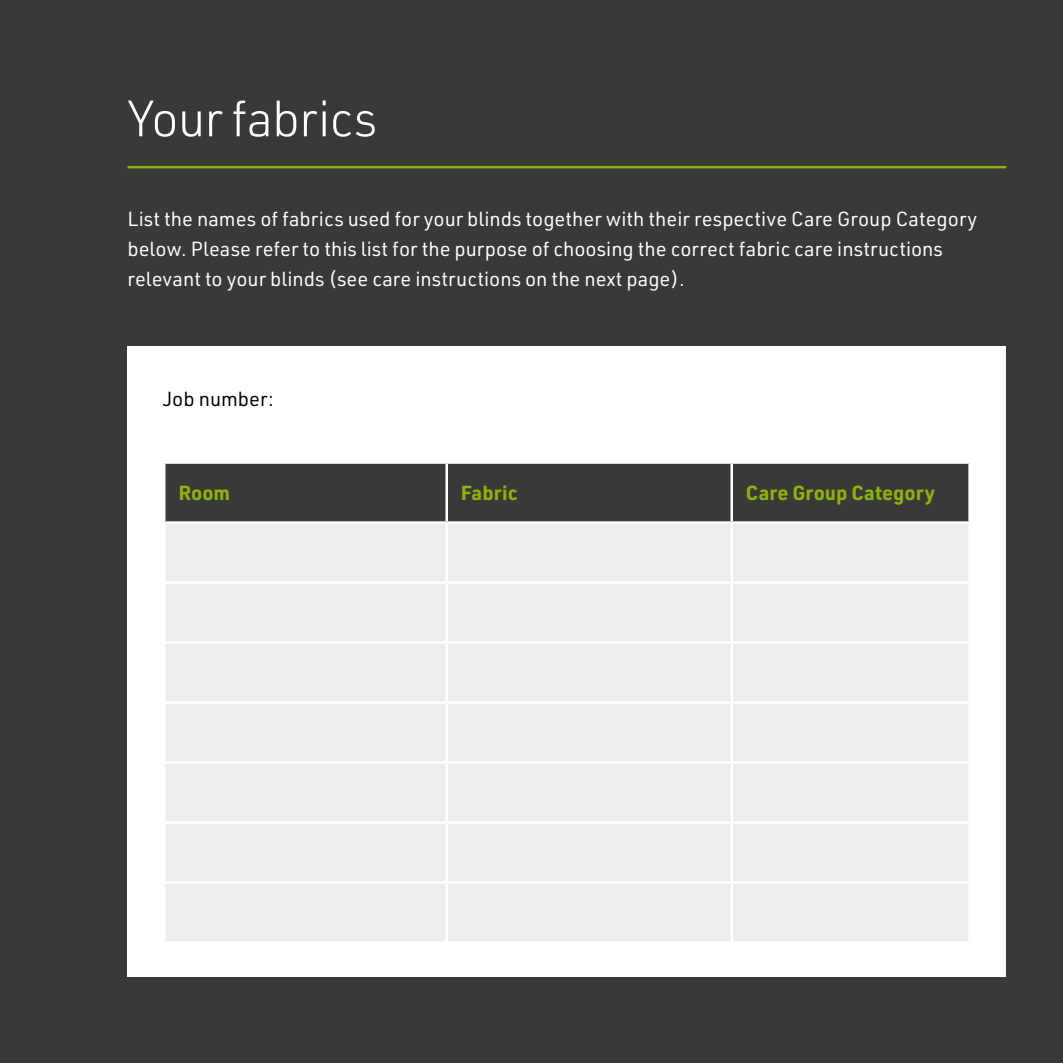
<style>
.page{position:relative;width:1063px;height:1063px;background:#393937}
.page>*{position:absolute;margin:0;border:0;box-sizing:border-box;transform-origin:0 0}
.t1{font:300 50px "URWDIN";letter-spacing:-.02em;color:#fff}
.t2{font:20px/30px "URWDIN";color:#fff}
.t3{font:700 20px "URWDIN";color:#8cb110}
.t4{font:20px "URWDIN";color:#000}
</style>
<div class="page">
<div style="left:128px;top:346px;width:878px;height:630px;background:#fff"></div>
<div style="left:165px;top:464px;width:803px;height:57px;background:#393937"></div>
<div style="left:166px;top:524px;width:802px;height:417px;background:#ecedec"></div>
<hr style="left:445px;top:464px;width:3px;height:57px;background:#fff">
<hr style="left:730px;top:464px;width:3px;height:57px;background:#fff">
<hr style="left:445px;top:524px;width:3px;height:57px;background:#fff">
<hr style="left:730px;top:524px;width:3px;height:57px;background:#fff">
<hr style="left:163px;top:581px;width:284px;height:3px;background:#fff">
<hr style="left:447px;top:581px;width:285px;height:3px;background:#fff">
<hr style="left:445px;top:584px;width:3px;height:57px;background:#fff">
<hr style="left:732px;top:581px;width:239px;height:3px;background:#fff">
<hr style="left:730px;top:584px;width:3px;height:57px;background:#fff">
<hr style="left:163px;top:641px;width:284px;height:3px;background:#fff">
<hr style="left:447px;top:641px;width:285px;height:3px;background:#fff">
<hr style="left:445px;top:644px;width:3px;height:57px;background:#fff">
<hr style="left:732px;top:641px;width:239px;height:3px;background:#fff">
<hr style="left:730px;top:644px;width:3px;height:57px;background:#fff">
<hr style="left:163px;top:701px;width:284px;height:3px;background:#fff">
<hr style="left:447px;top:701px;width:285px;height:3px;background:#fff">
<hr style="left:445px;top:704px;width:3px;height:57px;background:#fff">
<hr style="left:732px;top:701px;width:239px;height:3px;background:#fff">
<hr style="left:730px;top:704px;width:3px;height:57px;background:#fff">
<hr style="left:163px;top:761px;width:284px;height:3px;background:#fff">
<hr style="left:447px;top:761px;width:285px;height:3px;background:#fff">
<hr style="left:445px;top:764px;width:3px;height:57px;background:#fff">
<hr style="left:732px;top:761px;width:239px;height:3px;background:#fff">
<hr style="left:730px;top:764px;width:3px;height:57px;background:#fff">
<hr style="left:163px;top:821px;width:284px;height:3px;background:#fff">
<hr style="left:447px;top:821px;width:285px;height:3px;background:#fff">
<hr style="left:445px;top:824px;width:3px;height:57px;background:#fff">
<hr style="left:732px;top:821px;width:239px;height:3px;background:#fff">
<hr style="left:730px;top:824px;width:3px;height:57px;background:#fff">
<hr style="left:163px;top:881px;width:284px;height:3px;background:#fff">
<hr style="left:447px;top:881px;width:285px;height:3px;background:#fff">
<hr style="left:445px;top:884px;width:3px;height:57px;background:#fff">
<hr style="left:732px;top:881px;width:239px;height:3px;background:#fff">
<hr style="left:730px;top:884px;width:3px;height:57px;background:#fff">
<hr style="left:128px;top:166px;width:878px;height:2px;background:#8cb110">
<h1 class="t1" style="left:128px;top:86px;width:251px">Your fabrics</h1>
<p class="t2" style="left:128px;top:204px;width:851px">List the names of fabrics used for your blinds together with their respective Care Group Category below. Please refer to this list for the purpose of choosing the correct fabric care instructions relevant to your blinds (see care instructions on the next page).</p>
<p class="t4" style="left:163px;top:386px;width:112px">Job number:</p>
<p class="t3" style="left:178px;top:479px;width:53px">Room</p>
<p class="t3" style="left:461px;top:479px;width:58px">Fabric</p>
<p class="t3" style="left:746px;top:479px;width:191px">Care Group Category</p>
</div>
